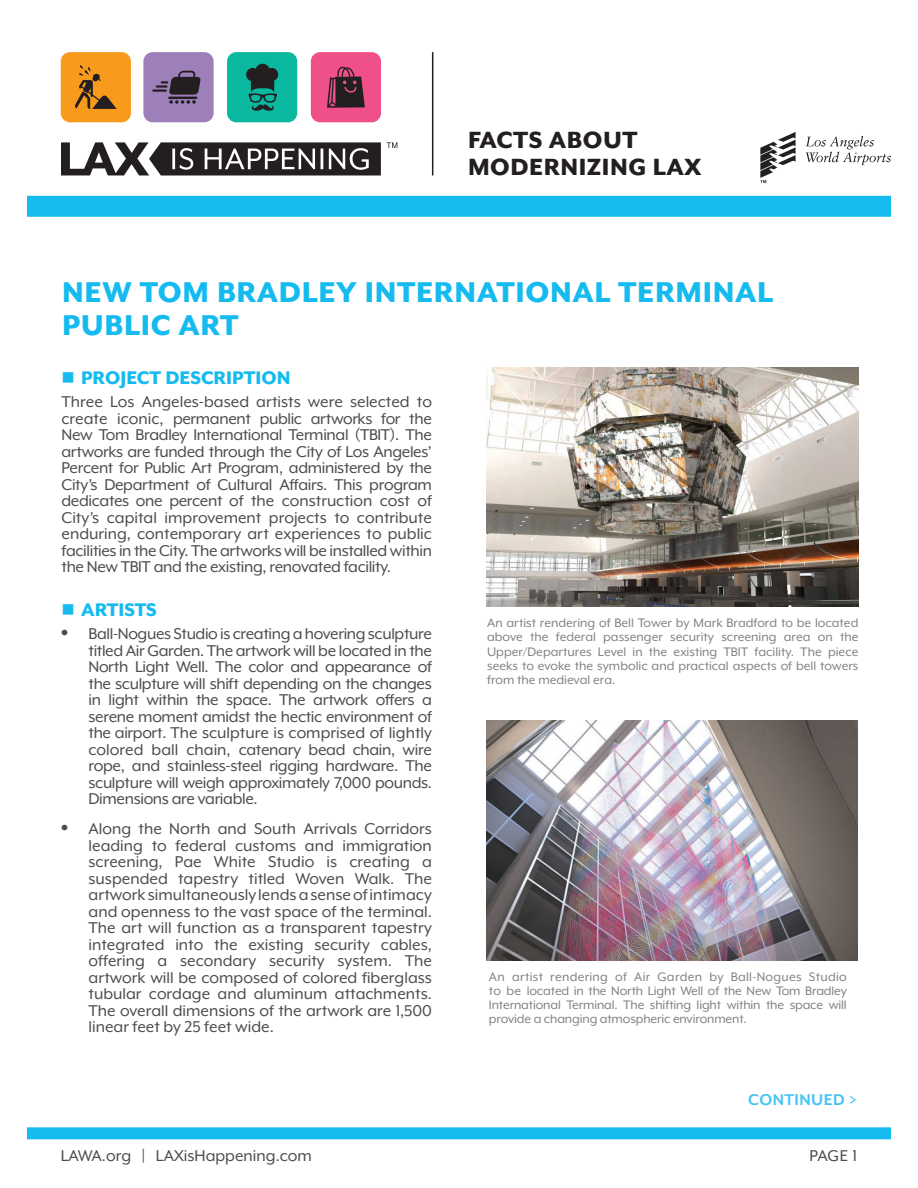
<style>
.page{position:relative;width:918px;height:1188px;background:#fff}
.page>*{position:absolute;margin:0;border:0;box-sizing:border-box;transform-origin:0 0}
.t1{font:800 33px/33px "Mr Eaves XL Mod OT";letter-spacing:.02em;color:#15bbef}
.t2{font:800 27px/27px "Mr Eaves XL Mod OT";letter-spacing:.02em;color:#231f20}
.t3{font:800 21px "Mr Eaves XL Mod OT";color:#15bbef}
.t4{font:18px/16.5px "Mr Eaves XL Mod OT";letter-spacing:-.02em;color:#4b4c4d;text-align:justify}
.t5{font:18px "Mr Eaves XL Mod OT";color:#4b4c4d}
.t6{font:700 18px "Mr Eaves XL Mod OT";letter-spacing:.025em;color:#46c4f1}
.t7{font:14.25px/14.2px "Mr Eaves XL Mod OT";letter-spacing:-.01em;color:#808285;text-align:justify}
.s1{font-family:"Helvetica LT Std"}
</style>
<div class="page">
<div style="left:27px;top:1127px;width:864px;height:12px;background:#15bbef"></div>
<hr style="left:432px;top:52px;width:1px;height:123px;background:#231f20">
<svg style="left:760px;top:132px;width:36px;height:51px"></svg>
<svg style="left:806px;top:136px;width:85px;height:29px"></svg>
<div style="left:27px;top:196px;width:864px;height:21px;background:#15bbef"></div>
<div style="left:61px;top:52px;width:70px;height:70px;background:#f89a1c;border-radius:9px"></div>
<svg style="left:75px;top:65px;width:42px;height:44px"></svg>
<div style="left:143px;top:52px;width:71px;height:70px;background:#9d7fb9;border-radius:9px"></div>
<hr style="left:152px;top:89px;width:15px;height:3px;background:#231f20">
<svg style="left:156px;top:71px;width:45px;height:33px"></svg>
<div style="left:227px;top:52px;width:70px;height:70px;background:#09b89e;border-radius:9px"></div>
<svg style="left:246px;top:64px;width:32px;height:47px"></svg>
<div style="left:311px;top:52px;width:70px;height:70px;background:#f05089;border-radius:9px"></div>
<svg style="left:327px;top:67px;width:38px;height:41px"></svg>
<svg style="left:61px;top:142px;width:320px;height:34px"></svg>
<svg style="left:387px;top:142px;width:10px;height:6px"></svg>
<img style="left:486px;top:367px;width:372px;height:240px">
<img style="left:486px;top:721px;width:371px;height:240px">
<h2 class="t2" style="left:468px;top:127px;width:235px">FACTS ABOUT<br>MODERNIZING LAX</h2>
<h1 class="t1" style="left:62px;top:275px;width:712px">NEW TOM BRADLEY INTERNATIONAL TERMINAL<br>PUBLIC ART</h1>
<p class="t3" style="left:62px;top:367px;width:231px">■ PROJECT DESCRIPTION</p>
<p class="t4" style="left:62px;top:394px;width:372px">Three Los Angeles-based artists were selected to create iconic, permanent public artworks for the New Tom Bradley International Terminal (TBIT). The artworks are funded through the City of Los Angeles’ Percent for Public Art Program, administered by the City’s Department of Cultural Affairs. This program dedicates one percent of the construction cost of City’s capital improvement projects to contribute enduring, contemporary art experiences to public facilities in the City. The artworks will be installed within the New TBIT and the existing, renovated facility.</p>
<p class="t3" style="left:62px;top:599px;width:97px">■ ARTISTS</p>
<p class="t4" style="left:89px;top:625px;width:345px;text-indent:-27px"><span class="s1">•</span> Ball-Nogues Studio is creating a hovering sculpture titled Air Garden. The artwork will be located in the North Light Well. The color and appearance of the sculpture will shift depending on the changes in light within the space. The artwork offers a serene moment amidst the hectic environment of the airport. The sculpture is comprised of lightly colored ball chain, catenary bead chain, wire rope, and stainless-steel rigging hardware. The sculpture will weigh approximately 7,000 pounds.<br>Dimensions are variable.</p>
<p class="t4" style="left:89px;top:820px;width:345px;text-indent:-27px"><span class="s1">•</span> Along the North and South Arrivals Corridors leading to federal customs and immigration screening, Pae White Studio is creating a suspended tapestry titled Woven Walk. The artwork simultaneously lends a sense of intimacy and openness to the vast space of the terminal.<br>The art will function as a transparent tapestry integrated into the existing security cables, offering a secondary security system. The artwork will be composed of colored fiberglass tubular cordage and aluminum attachments.<br>The overall dimensions of the artwork are 1,500 linear feet by 25 feet wide.</p>
<p class="t5" style="left:61px;top:1147px;width:253px">LAWA.org | LAXisHappening.com</p>
<p class="t7" style="left:487px;top:616px;width:373px">An artist rendering of Bell Tower by Mark Bradford to be located above the federal passenger security screening area on the Upper/Departures Level in the existing TBIT facility. The piece seeks to evoke the symbolic and practical aspects of bell towers from the medieval era.</p>
<p class="t7" style="left:489px;top:969px;width:359px">An artist rendering of Air Garden by Ball-Nogues Studio to be located in the North Light Well of the New Tom Bradley International Terminal. The shifting light within the space will provide a changing atmospheric environment.</p>
<p class="t6" style="left:748px;top:1090px;width:110px">CONTINUED &gt;</p>
<p class="t4" style="left:809px;top:1147px;width:49px">PAGE 1</p>
</div>
